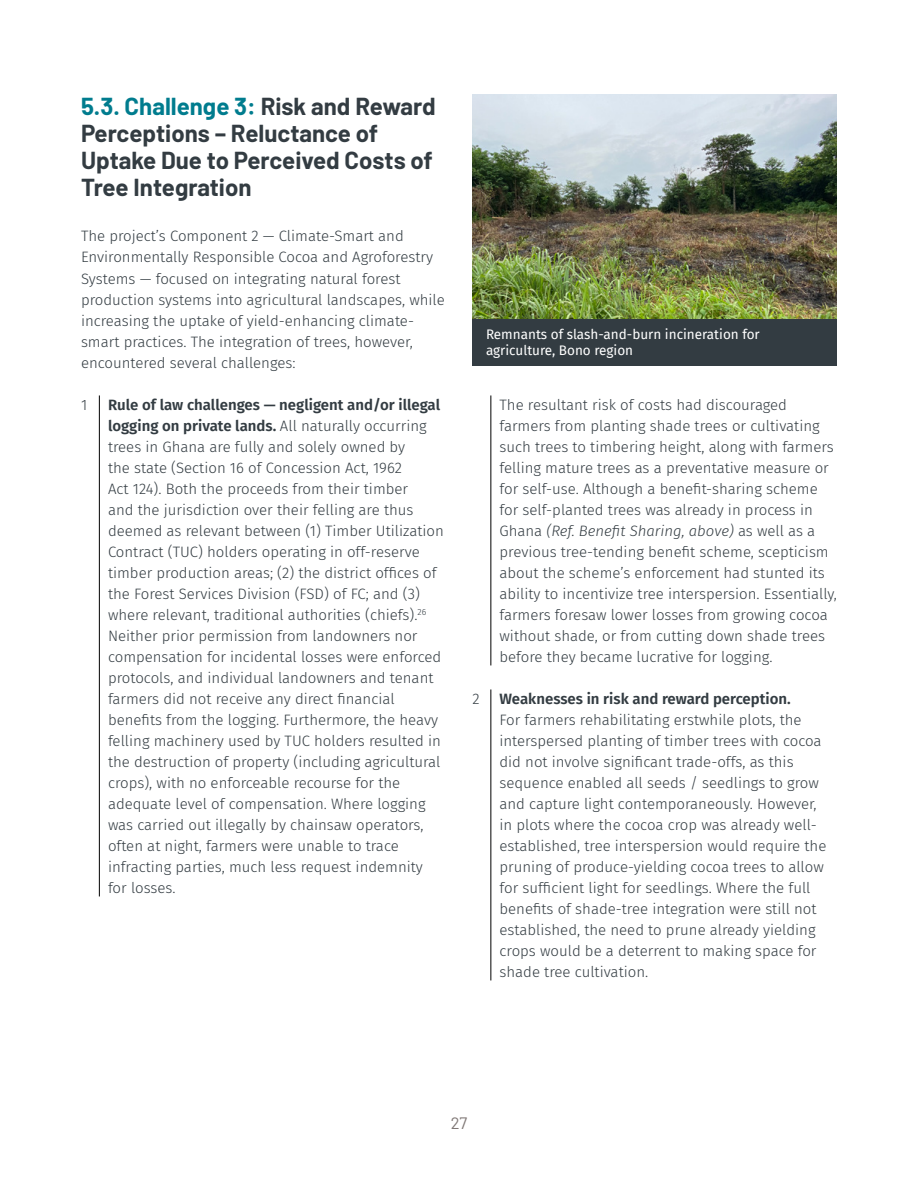
<style>
.page{position:relative;width:918px;height:1188px;background:#fff}
.page>*{position:absolute;margin:0;border:0;box-sizing:border-box;transform-origin:0 0}
.t1{font:700 24px/27px "Barlow";color:#333c42}
.t2{font:16.5px "Barlow";color:#807876}
.t3{font:300 15px/21px "Fira Sans";color:#333c42}
.t4{font:13.5px/16.5px "Fira Sans";color:#fff}
.s1{color:#007c8e}
.s2{font-weight:600}
.s3{font-style:italic}
</style>
<div class="page">
<hr style="left:99px;top:395px;width:1px;height:501px;background:#000">
<hr style="left:491px;top:395px;width:1px;height:270px;background:#000">
<hr style="left:491px;top:689px;width:1px;height:291px;background:#000">
<img style="left:472px;top:94px;width:365px;height:225px">
<div style="left:472px;top:319px;width:365px;height:47px;background:#333c42"></div>
<p class="t1" style="left:81px;top:91px;width:356px"><span class="s1">5.3. Challenge 3:</span> Risk and Reward<br>Perceptions – Reluctance of<br>Uptake Due to Perceived Costs of<br>Tree Integration</p>
<p class="t3" style="left:81px;top:226px;width:365px">The project’s Component 2 — Climate-Smart and Environmentally Responsible Cocoa and Agroforestry Systems — focused on integrating natural forest production systems into agricultural landscapes, while increasing the uptake of yield-enhancing climate&shy;smart practices. The integration of trees, however, encountered several challenges:</p>
<p class="t3" style="left:81px;top:394px;width:8px">1</p>
<p class="t3" style="left:108px;top:394px;width:337px"><span class="s2">Rule of law challenges — negligent and/or illegal logging on private lands.</span> All naturally occurring trees in Ghana are fully and solely owned by<br>the state (Section 16 of Concession Act, 1962<br>Act 124). Both the proceeds from their timber<br>and the jurisdiction over their felling are thus deemed as relevant between (1) Timber Utilization Contract (TUC) holders operating in off-reserve timber production areas; (2) the district offices of the Forest Services Division (FSD) of FC; and (3) where relevant, traditional authorities (chiefs).<sup>26<br></sup>Neither prior permission from landowners nor compensation for incidental losses were enforced protocols, and individual landowners and tenant farmers did not receive any direct financial benefits from the logging. Furthermore, the heavy felling machinery used by TUC holders resulted in the destruction of property (including agricultural crops), with no enforceable recourse for the adequate level of compensation. Where logging was carried out illegally by chainsaw operators, often at night, farmers were unable to trace infracting parties, much less request indemnity for losses.</p>
<p class="t3" style="left:500px;top:394px;width:339px">The resultant risk of costs had discouraged farmers from planting shade trees or cultivating such trees to timbering height, along with farmers felling mature trees as a preventative measure or for self-use. Although a benefit-sharing scheme for self-planted trees was already in process in Ghana <span class="s3">(Ref. Benefit Sharing, above)</span> as well as a previous tree-tending benefit scheme, scepticism about the scheme’s enforcement had stunted its ability to incentivize tree interspersion. Essentially, farmers foresaw lower losses from growing cocoa without shade, or from cutting down shade trees before they became lucrative for logging.</p>
<p class="t4" style="left:486px;top:325px;width:275px">Remnants of slash-and-burn incineration for agriculture, Bono region</p>
<p class="t3" style="left:472px;top:688px;width:9px">2</p>
<p class="t3" style="left:500px;top:688px;width:328px"><span class="s2">Weaknesses in risk and reward perception.<br></span>For farmers rehabilitating erstwhile plots, the interspersed planting of timber trees with cocoa did not involve significant trade-offs, as this sequence enabled all seeds / seedlings to grow and capture light contemporaneously. However, in plots where the cocoa crop was already well&shy;established, tree interspersion would require the pruning of produce-yielding cocoa trees to allow for sufficient light for seedlings. Where the full benefits of shade-tree integration were still not established, the need to prune already yielding crops would be a deterrent to making space for shade tree cultivation.</p>
<p class="t2" style="left:451px;top:1112px;width:18px">27</p>
</div>
